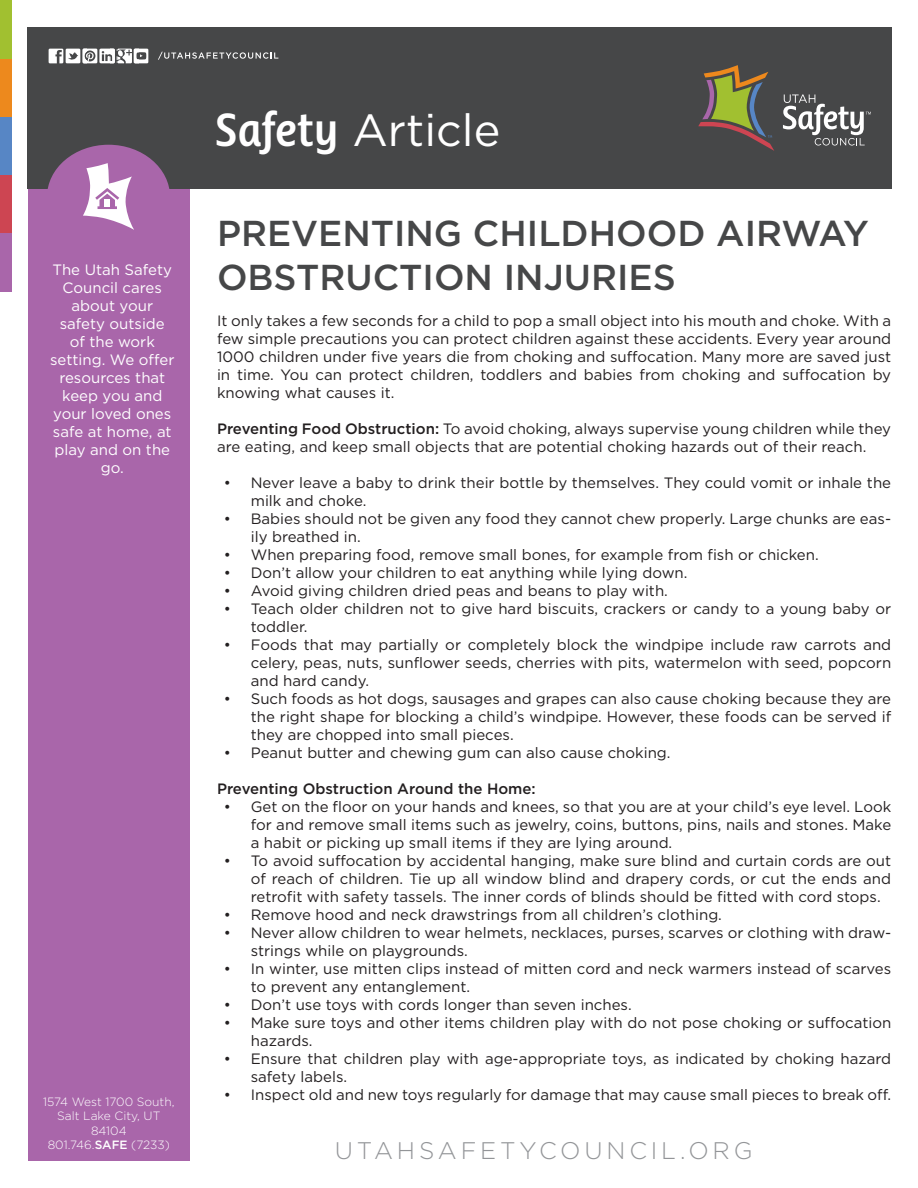
<style>
.page{position:relative;width:918px;height:1188px;background:#fff}
.page>*{position:absolute;margin:0;border:0;box-sizing:border-box;transform-origin:0 0}
.t1{font:45px "Gotham HTF";color:#fff}
.t2{font:500 36px/43.2px "Gotham HTF";color:#464748}
.t3{font:300 24px "Gotham HTF";letter-spacing:.16em;color:#939598}
.t4{font:15px/18px "Gotham HTF";color:#231f20}
.t5{font:15px/18px "Gotham HTF";color:#fff;text-align:center}
.t6{font:500 15px "Gotham HTF";color:#231f20}
.t7{font:300 12px/14.4px "Gotham HTF";color:#fff;text-align:center}
.s1{font-weight:500}
.s2{font-family:"Ayita Pro";font-weight:600}
</style>
<div class="page">
<div style="left:0;top:58px;width:12px;height:59px;background:#ed891d"></div>
<div style="left:0;top:117px;width:12px;height:58px;background:#5786c5"></div>
<div style="left:0;top:0;width:12px;height:58px;background:#a1c030"></div>
<div style="left:0;top:175px;width:12px;height:59px;background:#cd4552"></div>
<div style="left:0;top:234px;width:12px;height:58px;background:#a966aa"></div>
<hr style="left:0;top:0;width:1px;height:327px;background:#fff">
<div style="left:28px;top:189px;width:162px;height:972px;background:#a966aa"></div>
<div style="left:28px;top:27px;width:864px;height:162px;background:#464748"></div>
<svg style="left:783px;top:94px;width:88px;height:52px"></svg>
<svg style="left:698px;top:65px;width:76px;height:86px"></svg>
<div style="left:47px;top:145px;width:123px;height:104px;background:#a966aa;border-radius:50%"></div>
<svg style="left:83px;top:163px;width:51px;height:67px"></svg>
<svg style="left:158px;top:52px;width:120px;height:8px"></svg>
<svg style="left:49px;top:49px;width:99px;height:14px"></svg>
<p class="t5" style="left:50px;top:260px;width:126px">The Utah Safety<br>Council cares about your safety outside<br>of the work setting. We offer resources that keep you and your loved ones safe at home, at play and on the go.</p>
<p class="t7" style="left:43px;top:1094px;width:133px">1574 West 1700 South,</p>
<p class="t7" style="left:57px;top:1109px;width:105px">Salt Lake City, UT<br>84104</p>
<p class="t7" style="left:48px;top:1137px;width:124px">801.746.<span class="s1">SAFE</span> (7233)</p>
<p class="t1" style="left:216px;top:105px;width:286px"><span class="s2">Safety</span> Article</p>
<p class="t2" style="left:217px;top:211px;width:653px">PREVENTING CHILDHOOD AIRWAY<br>OBSTRUCTION INJURIES</p>
<p class="t4" style="left:217px;top:311px;width:676px;text-align:justify">It only takes a few seconds for a child to pop a small object into his mouth and choke. With a few simple precautions you can protect children against these accidents. Every year around 1000 children under five years die from choking and suffocation. Many more are saved just in time. You can protect children, toddlers and babies from choking and suffocation by knowing what causes it.</p>
<p class="t4" style="left:217px;top:419px;width:676px"><span class="s1">Preventing Food Obstruction:</span> To avoid choking, always supervise young children while they are eating, and keep small objects that are potential choking hazards out of their reach.</p>
<p class="t4" style="left:251px;top:473px;width:642px;text-indent:-27px">• Never leave a baby to drink their bottle by themselves. They could vomit or inhale the milk and choke.</p>
<p class="t4" style="left:251px;top:509px;width:642px;text-indent:-27px">• Babies should not be given any food they cannot chew properly. Large chunks are eas&shy;ily breathed in.</p>
<p class="t4" style="left:224px;top:545px;width:596px">• When preparing food, remove small bones, for example from fish or chicken.</p>
<p class="t4" style="left:224px;top:563px;width:465px">• Don’t allow your children to eat anything while lying down.</p>
<p class="t4" style="left:224px;top:581px;width:446px">• Avoid giving children dried peas and beans to play with.</p>
<p class="t4" style="left:251px;top:599px;width:642px;text-indent:-27px">• Teach older children not to give hard biscuits, crackers or candy to a young baby or toddler.</p>
<p class="t4" style="left:251px;top:635px;width:642px;text-align:justify;text-indent:-27px">• Foods that may partially or completely block the windpipe include raw carrots and celery, peas, nuts, sunflower seeds, cherries with pits, watermelon with seed, popcorn and hard candy.</p>
<p class="t4" style="left:251px;top:689px;width:642px;text-align:justify;text-indent:-27px">• Such foods as hot dogs, sausages and grapes can also cause choking because they are the right shape for blocking a child’s windpipe. However, these foods can be served if they are chopped into small pieces.</p>
<p class="t4" style="left:224px;top:743px;width:448px">• Peanut butter and chewing gum can also cause choking.</p>
<p class="t6" style="left:217px;top:780px;width:320px">Preventing Obstruction Around the Home:</p>
<p class="t4" style="left:251px;top:797px;width:642px;text-align:justify;text-indent:-27px">• Get on the floor on your hands and knees, so that you are at your child’s eye level. Look for and remove small items such as jewelry, coins, buttons, pins, nails and stones. Make a habit or picking up small items if they are lying around.</p>
<p class="t4" style="left:251px;top:851px;width:642px;text-align:justify;text-indent:-27px">• To avoid suffocation by accidental hanging, make sure blind and curtain cords are out of reach of children. Tie up all window blind and drapery cords, or cut the ends and retrofit with safety tassels. The inner cords of blinds should be fitted with cord stops.</p>
<p class="t4" style="left:224px;top:905px;width:500px">• Remove hood and neck drawstrings from all children’s clothing.</p>
<p class="t4" style="left:251px;top:923px;width:642px;text-indent:-27px">• Never allow children to wear helmets, necklaces, purses, scarves or clothing with draw&shy;strings while on playgrounds.</p>
<p class="t4" style="left:251px;top:959px;width:642px;text-indent:-27px">• In winter, use mitten clips instead of mitten cord and neck warmers instead of scarves to prevent any entanglement.</p>
<p class="t4" style="left:224px;top:995px;width:409px">• Don’t use toys with cords longer than seven inches.</p>
<p class="t4" style="left:251px;top:1013px;width:642px;text-indent:-27px">• Make sure toys and other items children play with do not pose choking or suffocation hazards.</p>
<p class="t4" style="left:251px;top:1049px;width:642px;text-indent:-27px">• Ensure that children play with age-appropriate toys, as indicated by choking hazard safety labels.</p>
<p class="t4" style="left:224px;top:1085px;width:669px">• Inspect old and new toys regularly for damage that may cause small pieces to break off.</p>
<p class="t3" style="left:335px;top:1137px;width:419px">UTAHSAFETYCOUNCIL.ORG</p>
</div>
